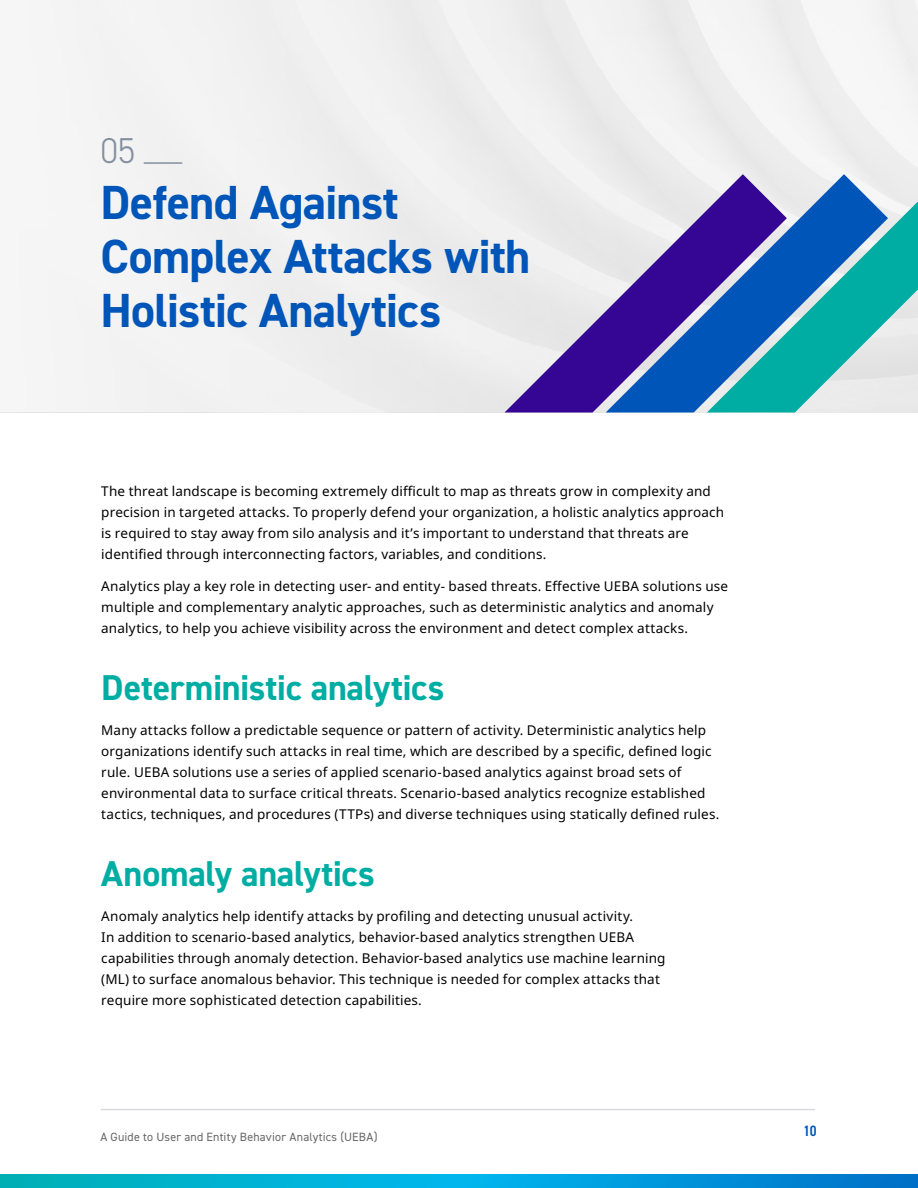
<style>
.page{position:relative;width:918px;height:1188px;background:#fff}
.page>*{position:absolute;margin:0;border:0;box-sizing:border-box;transform-origin:0 0}
.Header__32_Auto{font:700 48px/54px "DIN2014";letter-spacing:-.015em;color:#0055b8}
.Header__24_Auto{font:700 36px "DIN2014";letter-spacing:-.01em;color:#00ada3}
.Header__32_Auto-2{font:300 36px "DIN2014";color:#838f9e}
.t1{font:600 condensed 15px "DIN2014";color:#0055b8}
.Body{font:13.5px/21px "Noto Sans";letter-spacing:.01em;color:#000}
.t2{font:12px "DIN2014";letter-spacing:.015em;color:#666}
</style>
<div class="page">
<hr style="left:101px;top:1109px;width:713px;height:1px;background:#dadbde">
<svg style="left:0;top:1174px;width:918px;height:14px;background:#00a2d5"></svg>
<div style="left:0;top:0;width:651px;height:412px;background:#f7f7f7"></div>
<hr style="left:144px;top:162px;width:38px;height:2px;background:#838f9e">
<svg style="left:787px;top:174px;width:101px;height:27px;fill:#ebebeb"></svg>
<svg style="left:707px;top:201px;width:211px;height:212px;background:#54afc1"></svg>
<svg style="left:505px;top:174px;width:282px;height:238px"></svg>
<p class="Header__32_Auto-2" style="left:100px;top:129px;width:36px">05</p>
<p class="Header__32_Auto" style="left:100px;top:175px;width:432px">Defend Against<br>Complex Attacks with<br>Holistic Analytics</p>
<p class="Body" style="left:101px;top:481px;width:624px">The threat landscape is becoming extremely difficult to map as threats grow in complexity and precision in targeted attacks. To properly defend your organization, a holistic analytics approach is required to stay away from silo analysis and it’s important to understand that threats are identified through interconnecting factors, variables, and conditions.</p>
<p class="Body" style="left:101px;top:576px;width:628px">Analytics play a key role in detecting user- and entity- based threats. Effective UEBA solutions use multiple and complementary analytic approaches, such as deterministic analytics and anomaly analytics, to help you achieve visibility across the environment and detect complex attacks.</p>
<p class="Header__24_Auto" style="left:101px;top:664px;width:345px">Deterministic analytics</p>
<p class="Body" style="left:101px;top:720px;width:620px">Many attacks follow a predictable sequence or pattern of activity. Deterministic analytics help organizations identify such attacks in real time, which are described by a specific, defined logic rule. UEBA solutions use a series of applied scenario-based analytics against broad sets of environmental data to surface critical threats. Scenario-based analytics recognize established tactics, techniques, and procedures (TTPs) and diverse techniques using statically defined rules.</p>
<p class="Header__24_Auto" style="left:101px;top:850px;width:275px">Anomaly analytics</p>
<p class="Body" style="left:101px;top:906px;width:566px">Anomaly analytics help identify attacks by profiling and detecting unusual activity.<br>In addition to scenario-based analytics, behavior-based analytics strengthen UEBA capabilities through anomaly detection. Behavior-based analytics use machine learning (ML) to surface anomalous behavior. This technique is needed for complex attacks that require more sophisticated detection capabilities.</p>
<p class="t2" style="left:100px;top:1129px;width:279px">A Guide to User and Entity Behavior Analytics (UEBA)</p>
<p class="t1" style="left:804px;top:1121px;width:15px">10</p>
</div>
